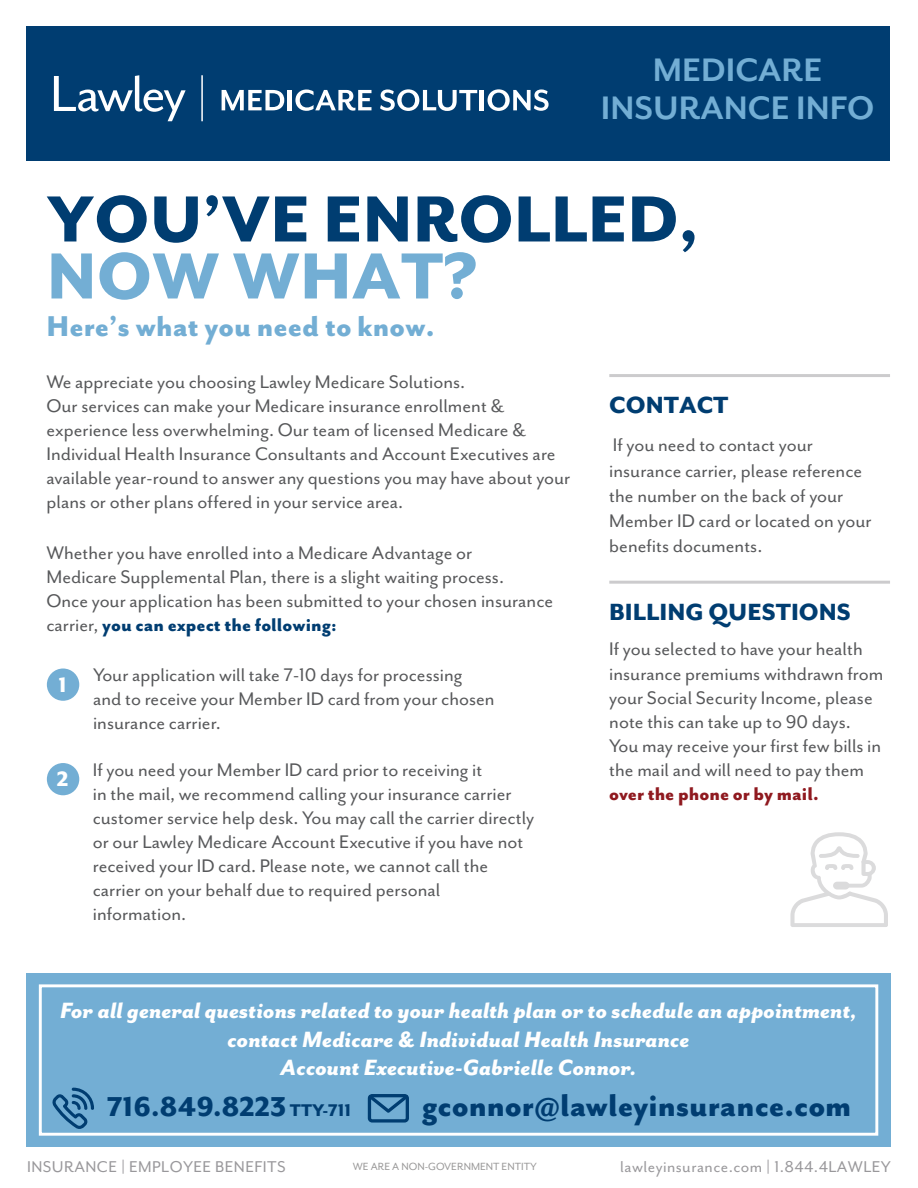
<style>
.page{position:relative;width:918px;height:1188px;background:#fff}
.page>*{position:absolute;margin:0;border:0;box-sizing:border-box;transform-origin:0 0}
.t1{font:800 75px "Mr Eaves San OT";color:#003d71}
.t2{font:800 75px "Mr Eaves San OT";color:#73aed4}
.t3{font:700 37.5px/37.5px "Mr Eaves San OT";color:#73aed4;text-align:center}
.t4{font:800 36px "Mr Eaves San OT";color:#003d71}
.t5{font:800 33px "Mr Eaves San OT";color:#73aed4}
.t6{font:800 31.5px "Mr Eaves San OT";color:#003d71}
.t7{font:800 27px "Mr Eaves San OT";color:#003d71}
.t8{font:italic 800 25.5px/28.5px "Mr Eaves San OT";color:#fff;text-align:center}
.t9{font:800 24px "Mr Eaves San OT";color:#fff}
.t10{font:21px/24px "Mr Eaves San OT";color:#57585a}
.t11{font:800 21px "Mr Eaves San OT";color:#8f191f}
.t12{font:18px "Mr Eaves San OT";letter-spacing:.025em;color:#99989b}
.t13{font:12px "Mr Eaves San OT";color:#9a9999}
.s1{font-weight:800;color:#003d71}
.s2{font-size:19.5px}
</style>
<div class="page">
<div style="left:26px;top:26px;width:864px;height:135px;background:#003d71"></div>
<div style="left:26px;top:973px;width:865px;height:174px;background:#73aed4"></div>
<div style="left:39px;top:984px;width:839px;height:152px;border:3px solid #fff"></div>
<svg style="left:52px;top:1087px;width:42px;height:42px"></svg>
<svg style="left:367px;top:1094px;width:42px;height:29px"></svg>
<svg style="left:54px;top:75px;width:132px;height:46px"></svg>
<hr style="left:201px;top:75px;width:2px;height:46px;background:#fff">
<svg style="left:222px;top:90px;width:62px;height:20px"></svg>
<hr style="left:288px;top:90px;width:4px;height:20px;background:#fff">
<svg style="left:295px;top:90px;width:77px;height:21px"></svg>
<svg style="left:380px;top:89px;width:97px;height:22px"></svg>
<hr style="left:480px;top:90px;width:4px;height:20px;background:#fff">
<svg style="left:488px;top:89px;width:61px;height:22px"></svg>
<div style="left:47px;top:669px;width:32px;height:32px;background:#73aed4;border-radius:50%"></div>
<div style="left:47px;top:763px;width:32px;height:32px;background:#73aed4;border-radius:50%"></div>
<svg style="left:790px;top:832px;width:98px;height:95px"></svg>
<hr style="left:609px;top:581px;width:281px;height:3px;background:#99989b">
<hr style="left:609px;top:374px;width:281px;height:3px;background:#99989b">
<h2 class="t3" style="left:601px;top:51px;width:275px">MEDICARE<br>INSURANCE INFO</h2>
<h1 class="t1" style="left:47px;top:176px;width:654px">YOU’VE ENROLLED,</h1>
<h1 class="t2" style="left:47px;top:233px;width:432px">NOW WHAT?</h1>
<h3 class="t5" style="left:47px;top:308px;width:390px">Here’s what you need to know.</h3>
<p class="t10" style="left:46px;top:370px;width:525px">We appreciate you choosing Lawley Medicare Solutions.<br>Our services can make your Medicare insurance enrollment &amp; experience less overwhelming. Our team of licensed Medicare &amp; Individual Health Insurance Consultants and Account Executives are available year-round to answer any questions you may have about your plans or other plans offered in your service area.</p>
<p class="t10" style="left:46px;top:540px;width:508px">Whether you have enrolled into a Medicare Advantage or<br>Medicare Supplemental Plan, there is a slight waiting process.<br>Once your application has been submitted to your chosen insurance carrier, <span class="s1">you can expect the following:</span></p>
<p class="t9" style="left:59px;top:671px;width:10px">1</p>
<p class="t9" style="left:57px;top:765px;width:13px">2</p>
<p class="t10" style="left:93px;top:663px;width:403px">Your application will take 7-10 days for processing and to receive your Member ID card from your chosen insurance carrier.</p>
<p class="t10" style="left:93px;top:758px;width:443px">If you need your Member ID card prior to receiving it<br>in the mail, we recommend calling your insurance carrier customer service help desk. You may call the carrier directly or our Lawley Medicare Account Executive if you have not received your ID card. Please note, we cannot call the carrier on your behalf due to required personal information.</p>
<p class="t7" style="left:609px;top:389px;width:121px">CONTACT</p>
<p class="t10" style="left:609px;top:433px;width:264px;line-height:25.2px">If you need to contact your insurance carrier, please reference the number on the back of your<br>Member ID card or located on your benefits documents.</p>
<p class="t7" style="left:609px;top:596px;width:243px">BILLING QUESTIONS</p>
<p class="t10" style="left:609px;top:637px;width:276px">If you selected to have your health insurance premiums withdrawn from your Social Security Income, please note this can take up to 90 days.<br>You may receive your first few bills in the mail and will need to pay them</p>
<p class="t11" style="left:609px;top:782px;width:211px">over the phone or by mail.</p>
<p class="t8" style="left:60px;top:996px;width:798px">For all general questions related to your health plan or to schedule an appointment, contact Medicare &amp; Individual Health Insurance<br>Account Executive-Gabrielle Connor.</p>
<h3 class="t6" style="left:107px;top:1088px;width:246px">716.849.8223 <span class="s2">TTY-711</span></h3>
<h3 class="t4" style="left:422px;top:1084px;width:431px">gconnor@lawleyinsurance.com</h3>
<p class="t13" style="left:353px;top:1160px;width:185px">WE ARE A NON-GOVERNMENT ENTITY</p>
<p class="t12" style="left:27px;top:1156px;width:260px">INSURANCE | EMPLOYEE BENEFITS</p>
<p class="t12" style="left:620px;top:1157px;width:272px">lawleyinsurance.com | 1.844.4LAWLEY</p>
</div>
